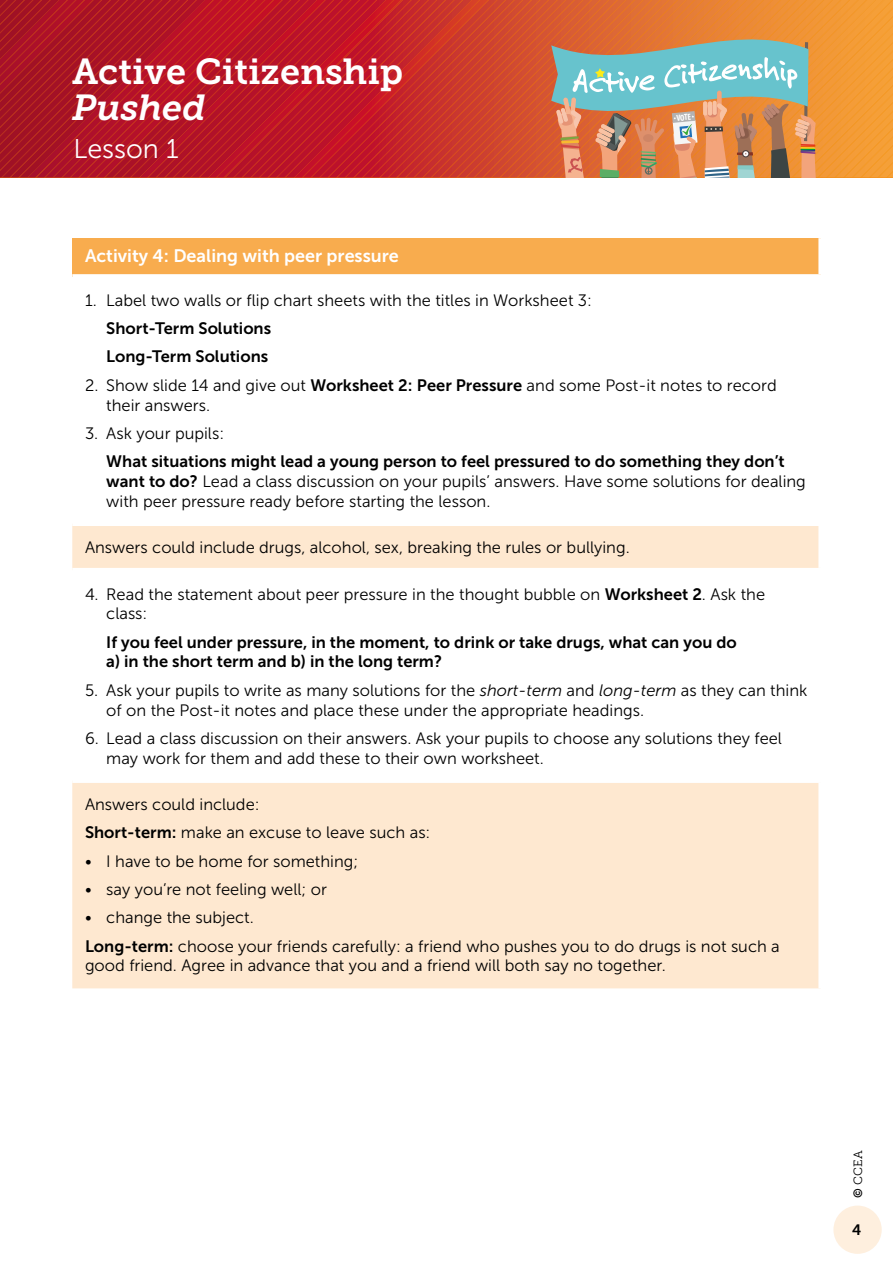
<style>
.page{position:relative;width:893px;height:1263px;background:#fff}
.page>*{position:absolute;margin:0;border:0;box-sizing:border-box;transform-origin:0 0}
.t1{font:36px "Museo Slab 700";color:#fff}
.t2{font:italic 36px "Museo Slab 700";color:#fff}
.t3{font:27px "Museo Sans 300";color:#fff}
.t4{font:18px "Museo Sans 700";color:#fff}
.t5{font:16.5px/19.8px "Museo Sans 300";color:#000}
.t6{font:16.5px/28.3px "Museo Sans 700";color:#000}
.t7{font:15px "Museo Slab 700";color:#000}
.t8{font:12px "Museo Slab 300";color:#000}
.t9{font:700 condensed 9px "Myriad Pro";color:#fff}
.s1{font-family:"Museo Sans 700"}
.s2{font-style:italic}
</style>
<div class="page">
<img style="left:1px;top:0;width:9px;height:178px">
<img style="left:10px;top:0;width:8px;height:178px">
<img style="left:18px;top:0;width:10px;height:178px">
<img style="left:28px;top:0;width:7px;height:178px">
<img style="left:35px;top:0;width:9px;height:178px">
<img style="left:44px;top:0;width:9px;height:178px">
<img style="left:53px;top:0;width:8px;height:178px">
<img style="left:61px;top:0;width:9px;height:178px">
<img style="left:70px;top:0;width:8px;height:178px">
<img style="left:78px;top:0;width:9px;height:178px">
<img style="left:87px;top:0;width:9px;height:178px">
<img style="left:96px;top:0;width:8px;height:178px">
<img style="left:104px;top:0;width:9px;height:178px">
<img style="left:113px;top:0;width:8px;height:178px">
<img style="left:121px;top:0;width:9px;height:178px">
<img style="left:130px;top:0;width:9px;height:178px">
<img style="left:139px;top:0;width:8px;height:178px">
<img style="left:147px;top:0;width:9px;height:178px">
<img style="left:156px;top:0;width:8px;height:178px">
<img style="left:164px;top:0;width:9px;height:178px">
<img style="left:173px;top:0;width:17px;height:178px">
<img style="left:190px;top:0;width:9px;height:178px">
<img style="left:199px;top:0;width:9px;height:178px">
<img style="left:208px;top:0;width:8px;height:178px">
<img style="left:216px;top:0;width:9px;height:178px">
<img style="left:225px;top:0;width:8px;height:178px">
<img style="left:233px;top:0;width:9px;height:178px">
<img style="left:242px;top:0;width:8px;height:178px">
<img style="left:250px;top:0;width:9px;height:178px">
<img style="left:259px;top:0;width:8px;height:178px">
<img style="left:267px;top:0;width:9px;height:178px">
<img style="left:276px;top:0;width:9px;height:178px">
<img style="left:285px;top:0;width:9px;height:178px">
<img style="left:294px;top:0;width:8px;height:178px">
<img style="left:302px;top:0;width:8px;height:178px">
<img style="left:310px;top:0;width:9px;height:178px">
<img style="left:319px;top:0;width:9px;height:178px">
<img style="left:328px;top:0;width:8px;height:178px">
<img style="left:336px;top:0;width:9px;height:178px">
<img style="left:345px;top:0;width:8px;height:178px">
<img style="left:353px;top:0;width:9px;height:178px">
<img style="left:362px;top:0;width:9px;height:178px">
<img style="left:371px;top:0;width:8px;height:178px">
<img style="left:379px;top:0;width:9px;height:178px">
<img style="left:388px;top:0;width:8px;height:178px">
<img style="left:396px;top:0;width:9px;height:178px">
<img style="left:405px;top:0;width:8px;height:178px">
<img style="left:413px;top:0;width:9px;height:178px">
<img style="left:422px;top:0;width:9px;height:178px">
<img style="left:431px;top:0;width:8px;height:178px">
<img style="left:439px;top:0;width:9px;height:178px">
<img style="left:448px;top:0;width:17px;height:178px">
<img style="left:465px;top:0;width:9px;height:178px">
<img style="left:474px;top:0;width:8px;height:178px">
<img style="left:482px;top:0;width:9px;height:178px">
<img style="left:491px;top:0;width:9px;height:178px">
<img style="left:500px;top:0;width:8px;height:178px">
<img style="left:508px;top:0;width:9px;height:178px">
<img style="left:517px;top:0;width:8px;height:178px">
<img style="left:525px;top:0;width:9px;height:178px">
<img style="left:534px;top:0;width:8px;height:178px">
<img style="left:542px;top:0;width:9px;height:178px">
<img style="left:714px;top:0;width:179px;height:35px">
<img style="left:723px;top:8px;width:170px;height:27px">
<img style="left:732px;top:16px;width:161px;height:19px">
<img style="left:740px;top:25px;width:153px;height:10px">
<img style="left:749px;top:33px;width:144px;height:9px">
<img style="left:816px;top:42px;width:77px;height:9px">
<img style="left:816px;top:51px;width:77px;height:8px">
<img style="left:816px;top:59px;width:77px;height:9px">
<img style="left:816px;top:68px;width:77px;height:8px">
<img style="left:816px;top:76px;width:77px;height:9px">
<img style="left:816px;top:85px;width:77px;height:9px">
<img style="left:816px;top:94px;width:77px;height:84px">
<img style="left:817px;top:102px;width:76px;height:76px">
<img style="left:826px;top:111px;width:67px;height:67px">
<img style="left:835px;top:119px;width:58px;height:59px">
<img style="left:843px;top:128px;width:50px;height:50px">
<img style="left:852px;top:137px;width:41px;height:41px">
<img style="left:860px;top:145px;width:33px;height:33px">
<img style="left:869px;top:154px;width:24px;height:24px">
<img style="left:878px;top:162px;width:15px;height:16px">
<svg style="left:886px;top:171px;width:7px;height:7px"></svg>
<svg style="left:551px;top:35px;width:265px;height:143px;background:#b39f81"></svg>
<div style="left:833px;top:1205px;width:49px;height:49px;background:#feefde;border-radius:50%"></div>
<div style="left:72px;top:238px;width:749px;height:38px;background:#f8ac4e"></div>
<svg style="left:72px;top:526px;width:746px;height:462px;fill:#fee8d0"></svg>
<div style="left:818px;top:238px;width:5px;height:36px;background:#fff"></div>
<hr style="left:72px;top:568px;width:751px;height:4px;background:#fff">
<div style="left:72px;top:778px;width:751px;height:5px;background:#fff"></div>
<div style="left:72px;top:274px;width:751px;height:5px;background:#fff"></div>
<h1 class="t1" style="left:72px;top:52px;width:332px">Active Citizenship</h1>
<h1 class="t2" style="left:72px;top:88px;width:135px">Pushed</h1>
<h2 class="t3" style="left:73px;top:135px;width:107px">Lesson 1</h2>
<p class="t9" style="left:676px;top:113px;width:16px;rotate:-6deg">VOTE</p>
<p class="t4" style="left:85px;top:246px;width:315px">Activity 4: Dealing with peer pressure</p>
<p class="t5" style="left:85px;top:290px;width:508px">1. Label two walls or flip chart sheets with the titles in Worksheet 3:</p>
<p class="t6" style="left:106px;top:314px;width:166px">Short-Term Solutions<br>Long-Term Solutions</p>
<p class="t5" style="left:106px;top:375px;width:672px;text-indent:-21px">2. Show slide 14 and give out <span class="s1">Worksheet 2: Peer Pressure</span> and some Post-it notes to record their answers.</p>
<p class="t5" style="left:85px;top:423px;width:141px">3. Ask your pupils:</p>
<p class="t6" style="left:106px;top:447px;width:680px">What situations might lead a young person to feel pressured to do something they don’t</p>
<p class="t5" style="left:106px;top:471px;width:701px"><span class="s1">want to do?</span> Lead a class discussion on your pupils’ answers. Have some solutions for dealing with peer pressure ready before starting the lesson.</p>
<p class="t5" style="left:85px;top:538px;width:546px">Answers could include drugs, alcohol, sex, breaking the rules or bullying.</p>
<p class="t5" style="left:106px;top:584px;width:660px;text-indent:-21px">4. Read the statement about peer pressure in the thought bubble on <span class="s1">Worksheet 2</span>. Ask the class:</p>
<p class="t6" style="left:106px;top:632px;width:632px;line-height:19.8px">If you feel under pressure, in the moment, to drink or take drugs, what can you do a) in the short term and b) in the long term?</p>
<p class="t5" style="left:106px;top:680px;width:703px;text-indent:-21px">5. Ask your pupils to write as many solutions for the <span class="s2">short-term</span> and <span class="s2">long-term</span> as they can think of on the Post-it notes and place these under the appropriate headings.</p>
<p class="t5" style="left:106px;top:728px;width:677px;text-indent:-21px">6. Lead a class discussion on their answers. Ask your pupils to choose any solutions they feel may work for them and add these to their own worksheet.</p>
<p class="t5" style="left:85px;top:790px;width:347px;line-height:28.3px">Answers could include:<br><span class="s1">Short-term:</span> make an excuse to leave such as:</p>
<p class="t5" style="left:85px;top:851px;width:275px">• I have to be home for something;</p>
<p class="t5" style="left:85px;top:879px;width:243px">• say you’re not feeling well; or</p>
<p class="t5" style="left:85px;top:903px;width:696px;line-height:28.3px">• change the subject.<br><span class="s1">Long-term:</span> choose your friends carefully: a friend who pushes you to do drugs is not such a</p>
<p class="t5" style="left:85px;top:956px;width:582px">good friend. Agree in advance that you and a friend will both say no together.</p>
<p class="t8" style="left:851px;top:1197px;width:49px;rotate:-90deg"><span class="s1">©</span> CCEA</p>
<p class="t7" style="left:852px;top:1221px;width:11px">4</p>
</div>
